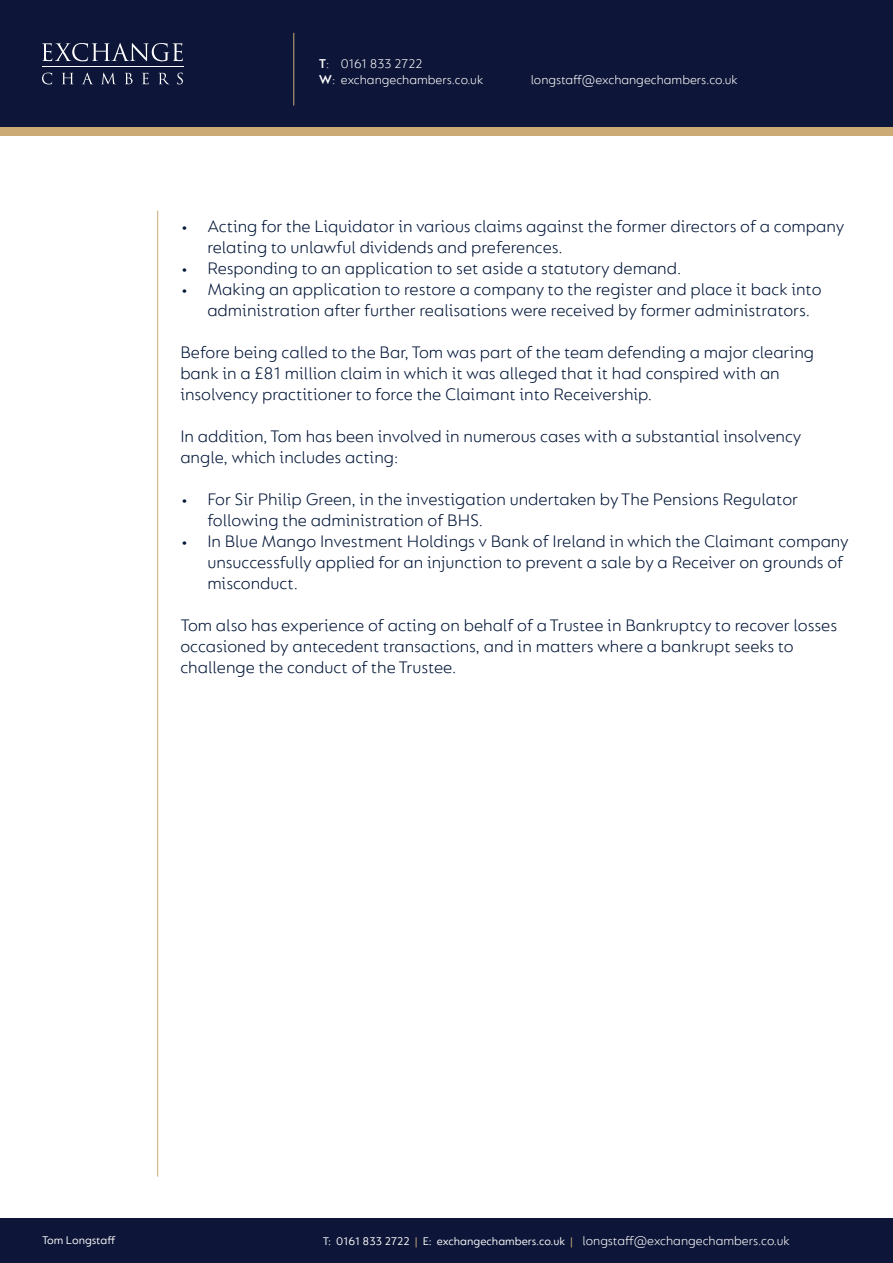
<style>
.page{position:relative;width:893px;height:1263px;background:#fff}
.page>*{position:absolute;margin:0;border:0;box-sizing:border-box;transform-origin:0 0}
.t1{font:300 18px/21px "FS Lucas";color:#001537}
.t2{font:300 13.5px/16.2px "FS Lucas";color:#fff}
.t3{font:12px "FS Lucas";color:#fff}
.s1{font-weight:600}
.s2{color:#cbaa76}
</style>
<div class="page">
<div style="left:0;top:64px;width:893px;height:72px;background:#cbaa76"></div>
<div style="left:0;top:0;width:893px;height:127px;background:#0d1638"></div>
<div style="left:0;top:1219px;width:893px;height:44px;background:#0d1638"></div>
<hr style="left:42px;top:67px;width:142px;height:1px;background:#fff">
<svg style="left:42px;top:43px;width:141px;height:18px"></svg>
<svg style="left:42px;top:73px;width:10px;height:11px"></svg>
<svg style="left:62px;top:73px;width:11px;height:11px"></svg>
<svg style="left:82px;top:73px;width:11px;height:11px"></svg>
<svg style="left:102px;top:73px;width:13px;height:11px"></svg>
<svg style="left:125px;top:73px;width:8px;height:11px"></svg>
<svg style="left:142px;top:73px;width:7px;height:11px"></svg>
<svg style="left:159px;top:73px;width:10px;height:11px"></svg>
<svg style="left:177px;top:73px;width:6px;height:11px"></svg>
<hr style="left:293px;top:33px;width:1px;height:73px;background:#cbaa76">
<hr style="left:157px;top:211px;width:1px;height:966px;background:#cbaa76">
<p class="t2" style="left:319px;top:55px;width:166px"><span class="s1">T</span>: 0161 833 2722<br><span class="s1">W</span>: exchangechambers.co.uk</p>
<p class="t2" style="left:531px;top:71px;width:208px">longstaff@exchangechambers.co.uk</p>
<p class="t1" style="left:207px;top:215px;width:639px;text-indent:-27px">• Acting for the Liquidator in various claims against the former directors of a company relating to unlawful dividends and preferences.</p>
<p class="t1" style="left:180px;top:257px;width:502px">• Responding to an application to set aside a statutory demand.</p>
<p class="t1" style="left:207px;top:278px;width:616px;text-indent:-27px">• Making an application to restore a company to the register and place it back into administration after further realisations were received by former administrators.</p>
<p class="t1" style="left:180px;top:341px;width:635px">Before being called to the Bar, Tom was part of the team defending a major clearing bank in a £81 million claim in which it was alleged that it had conspired with an insolvency practitioner to force the Claimant into Receivership.</p>
<p class="t1" style="left:180px;top:425px;width:623px">In addition, Tom has been involved in numerous cases with a substantial insolvency angle, which includes acting:</p>
<p class="t1" style="left:207px;top:488px;width:592px;text-indent:-27px">• For Sir Philip Green, in the investigation undertaken by The Pensions Regulator following the administration of BHS.</p>
<p class="t1" style="left:207px;top:530px;width:643px;text-indent:-27px">• In Blue Mango Investment Holdings v Bank of Ireland in which the Claimant company unsuccessfully applied for an injunction to prevent a sale by a Receiver on grounds of misconduct.</p>
<p class="t1" style="left:180px;top:614px;width:658px">Tom also has experience of acting on behalf of a Trustee in Bankruptcy to recover losses occasioned by antecedent transactions, and in matters where a bankrupt seeks to challenge the conduct of the Trustee.</p>
<p class="t3" style="left:42px;top:1233px;width:75px">Tom Longstaff</p>
<p class="t3" style="left:323px;top:1235px;width:252px">T: 0161 833 2722 <span class="s2">|</span> E: exchangechambers.co.uk <span class="s2">|</span></p>
<p class="t2" style="left:583px;top:1233px;width:208px">longstaff@exchangechambers.co.uk</p>
</div>
